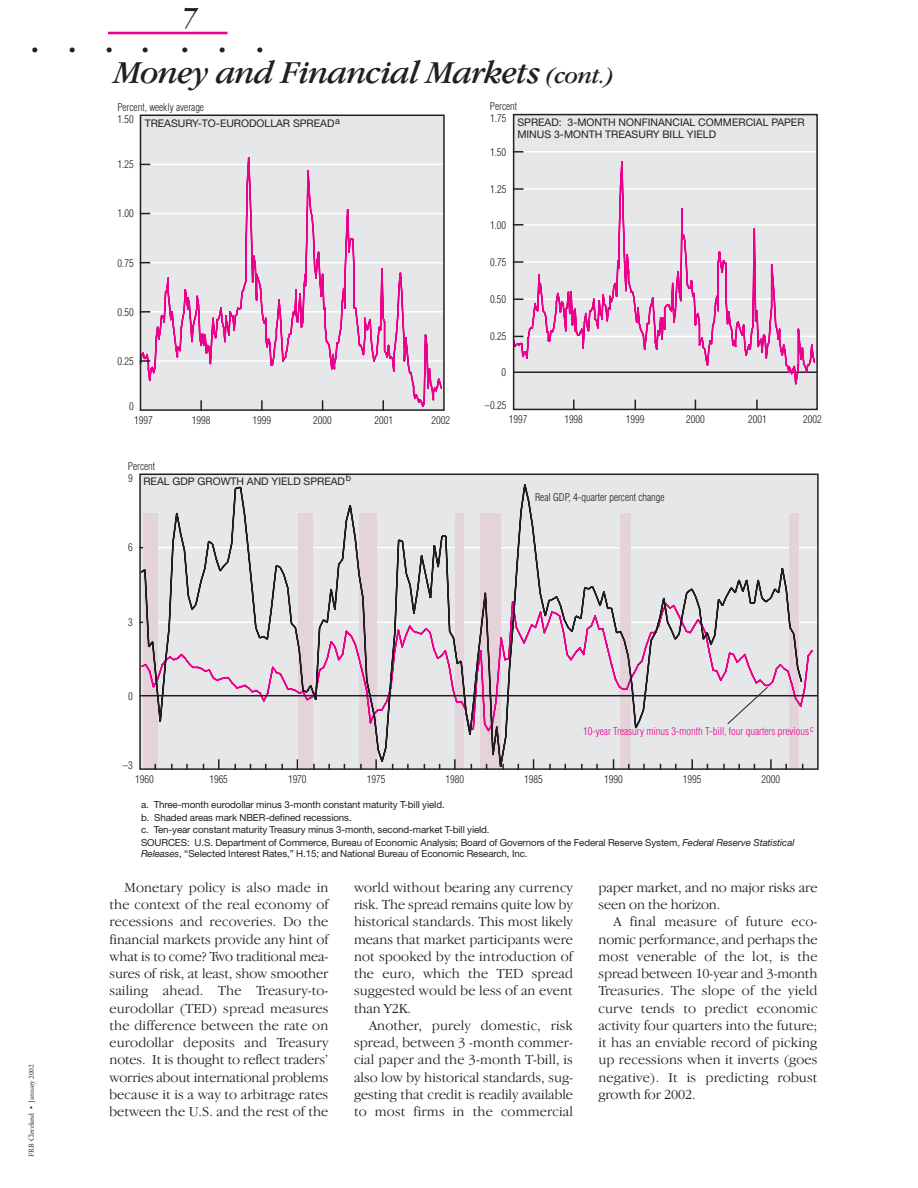
<style>
.page{position:relative;width:918px;height:1188px;background:#fff}
.page>*{position:absolute;margin:0;border:0;box-sizing:border-box;transform-origin:0 0}
.t1{font:italic 33px "Garamond IT Cby BT";letter-spacing:-.02em;color:#231f20}
.t2{font:italic 30px "Garamond IT Cby BT";color:#231f20}
.t3{font:18px "Adobe Garamond";color:#231f20}
.t4{font:300 14.25px/17.2px "Garamond IT Cby BT";letter-spacing:.005em;color:#231f20;text-align:justify}
.t5{font:300 condensed 10.5px "Helvetica";color:#231f20}
.t6{font:10.5px/11.4px "Helvetica Neue";color:#231f20}
.t7{font:300 condensed 10.5px "Helvetica";color:#ec008c}
.t8{font:9.75px/12.8px "Helvetica Neue";letter-spacing:-.01em;color:#231f20}
.t9{font:7.5px "Adobe Garamond";letter-spacing:-.005em;color:#231f20}
.s1{font-size:24px}
.s2{font-style:italic}
</style>
<div class="page">
<hr style="left:108px;top:32px;width:120px;height:2px;background:#ec008c">
<div style="left:514px;top:115px;width:303px;height:294px;background:#e6e7e8"></div>
<hr style="left:514px;top:151px;width:303px;height:2px;background:#fff">
<svg style="left:516px;top:151px;width:7px;height:2px"></svg>
<svg style="left:573px;top:400px;width:2px;height:7px"></svg>
<svg style="left:756px;top:400px;width:2px;height:7px"></svg>
<svg style="left:512px;top:160px;width:303px;height:225px"></svg>
<div style="left:513px;top:114px;width:305px;height:296px;border:2px solid #231f20"></div>
<div style="left:140px;top:474px;width:678px;height:295px;background:#e6e7e8"></div>
<hr style="left:140px;top:622px;width:678px;height:1px;background:#fff">
<hr style="left:140px;top:547px;width:678px;height:1px;background:#fff">
<svg style="left:142px;top:484px;width:661px;height:283px"></svg>
<hr style="left:140px;top:695px;width:677px;height:1px;background:#231f20">
<svg style="left:727px;top:686px;width:42px;height:39px"></svg>
<svg style="left:691px;top:760px;width:2px;height:7px"></svg>
<svg style="left:770px;top:760px;width:2px;height:7px"></svg>
<svg style="left:454px;top:760px;width:2px;height:7px"></svg>
<svg style="left:375px;top:760px;width:2px;height:7px"></svg>
<div style="left:139px;top:474px;width:680px;height:296px;border:2px solid #231f20"></div>
<svg style="left:139px;top:114px;width:306px;height:297px;background:#e3d4de"></svg>
<h2 class="t2" style="left:182px;top:6px;width:18px">7</h2>
<p class="t3" style="left:32px;top:43px;width:46px">• •</p>
<p class="t3" style="left:106px;top:43px;width:44px">• •</p>
<p class="t3" style="left:181px;top:43px;width:46px">• •</p>
<p class="t3" style="left:256px;top:43px;width:8px">•</p>
<h1 class="t1" style="left:115px;top:60px;width:502px">Money and Financial Markets <span class="s1">(cont.)</span></h1>
<p class="t9" style="left:28px;top:1156px;width:94px;rotate:-90deg">FRB Cleveland • January 2002</p>
<p class="t5" style="left:117px;top:103px;width:88px">Percent, weekly average</p>
<p class="t6" style="left:145px;top:119px;width:197px">TREASURY-TO-EURODOLLAR SPREAD<sup>a</sup></p>
<p class="t5" style="left:118px;top:115px;width:18px">1.50</p>
<p class="t5" style="left:118px;top:160px;width:18px">1.25</p>
<p class="t5" style="left:118px;top:210px;width:18px">1.00</p>
<p class="t5" style="left:118px;top:259px;width:18px">0.75</p>
<p class="t5" style="left:118px;top:308px;width:18px">0.50</p>
<p class="t5" style="left:118px;top:357px;width:18px">0.25</p>
<p class="t5" style="left:129px;top:402px;width:6px">0</p>
<p class="t5" style="left:134px;top:416px;width:20px">1997</p>
<p class="t5" style="left:192px;top:416px;width:20px">1998</p>
<p class="t5" style="left:252px;top:416px;width:20px">1999</p>
<p class="t5" style="left:313px;top:416px;width:20px">2000</p>
<p class="t5" style="left:375px;top:416px;width:20px">2001</p>
<p class="t5" style="left:431px;top:416px;width:20px">2002</p>
<p class="t5" style="left:128px;top:462px;width:29px">Percent</p>
<p class="t5" style="left:128px;top:474px;width:6px">9</p>
<p class="t6" style="left:143px;top:476px;width:209px">REAL GDP GROWTH AND YIELD SPREAD<sup>b</sup></p>
<p class="t5" style="left:128px;top:544px;width:6px">6</p>
<p class="t5" style="left:128px;top:618px;width:6px">3</p>
<p class="t5" style="left:128px;top:692px;width:6px">0</p>
<p class="t5" style="left:123px;top:761px;width:11px">–3</p>
<p class="t5" style="left:490px;top:102px;width:29px">Percent</p>
<p class="t5" style="left:490px;top:115px;width:18px">1.75</p>
<p class="t5" style="left:490px;top:148px;width:18px">1.50</p>
<p class="t5" style="left:490px;top:185px;width:18px">1.25</p>
<p class="t5" style="left:490px;top:221px;width:18px">1.00</p>
<p class="t5" style="left:490px;top:258px;width:18px">0.75</p>
<p class="t5" style="left:490px;top:295px;width:18px">0.50</p>
<p class="t5" style="left:490px;top:332px;width:18px">0.25</p>
<p class="t5" style="left:502px;top:368px;width:6px">0</p>
<p class="t5" style="left:485px;top:401px;width:23px">–0.25</p>
<p class="t6" style="left:517px;top:118px;width:289px">SPREAD: 3-MONTH NONFINANCIAL COMMERCIAL PAPER<br>MINUS 3-MONTH TREASURY BILL YIELD</p>
<p class="t5" style="left:509px;top:415px;width:20px">1997</p>
<p class="t5" style="left:564px;top:415px;width:20px">1998</p>
<p class="t5" style="left:626px;top:415px;width:20px">1999</p>
<p class="t5" style="left:686px;top:415px;width:20px">2000</p>
<p class="t5" style="left:748px;top:415px;width:20px">2001</p>
<p class="t5" style="left:803px;top:415px;width:20px">2002</p>
<p class="t5" style="left:535px;top:493px;width:131px">Real GDP, 4-quarter percent change</p>
<p class="t7" style="left:583px;top:727px;width:232px">10-year Treasury minus 3-month T-bill, four quarters previous<sup>c</sup></p>
<p class="t5" style="left:135px;top:775px;width:20px">1960</p>
<p class="t5" style="left:209px;top:775px;width:20px">1965</p>
<p class="t5" style="left:288px;top:775px;width:20px">1970</p>
<p class="t5" style="left:367px;top:775px;width:20px">1975</p>
<p class="t5" style="left:445px;top:775px;width:20px">1980</p>
<p class="t5" style="left:524px;top:775px;width:20px">1985</p>
<p class="t5" style="left:604px;top:775px;width:20px">1990</p>
<p class="t5" style="left:683px;top:775px;width:20px">1995</p>
<p class="t5" style="left:762px;top:775px;width:20px">2000</p>
<p class="t8" style="left:141px;top:799px;width:655px">a. Three-month eurodollar minus 3-month constant maturity T-bill yield.<br>b. Shaded areas mark NBER-defined recessions.<br>c. Ten-year constant maturity Treasury minus 3-month, second-market T-bill yield.<br>SOURCES: U.S. Department of Commerce, Bureau of Economic Analysis; Board of Governors of the Federal Reserve System, <span class="s2">Federal Reserve Statistical</span></p>
<p class="t8" style="left:141px;top:849px;width:388px"><span class="s2">Releases</span>, “Selected Interest Rates,” H.15; and National Bureau of Economic Research, Inc.</p>
<p class="t4" style="left:110px;top:880px;width:221px;text-indent:15px">Monetary policy is also made in the context of the real economy of recessions and recoveries. Do the financial markets provide any hint of what is to come? Two traditional mea&shy;sures of risk, at least, show smoother sailing ahead. The Treasury-to&shy;eurodollar (TED) spread measures the difference between the rate on eurodollar deposits and Treasury notes. It is thought to reflect traders’ worries about international problems because it is a way to arbitrage rates between the U.S. and the rest of the</p>
<p class="t4" style="left:354px;top:880px;width:221px">world without bearing any currency risk. The spread remains quite low by historical standards. This most likely means that market participants were not spooked by the introduction of the euro, which the TED spread suggested would be less of an event than Y2K.</p>
<p class="t4" style="left:599px;top:880px;width:220px">paper market, and no major risks are seen on the horizon.</p>
<p class="t4" style="left:599px;top:914px;width:221px;text-indent:15px">A final measure of future eco&shy;nomic performance, and perhaps the most venerable of the lot, is the spread between 10-year and 3-month Treasuries. The slope of the yield curve tends to predict economic activity four quarters into the future; it has an enviable record of picking up recessions when it inverts (goes negative). It is predicting robust growth for 2002.</p>
<p class="t4" style="left:354px;top:1018px;width:221px;text-indent:15px">Another, purely domestic, risk spread, between 3 -month commer&shy;cial paper and the 3-month T-bill, is also low by historical standards, sug&shy;gesting that credit is readily available to most firms in the commercial</p>
</div>
